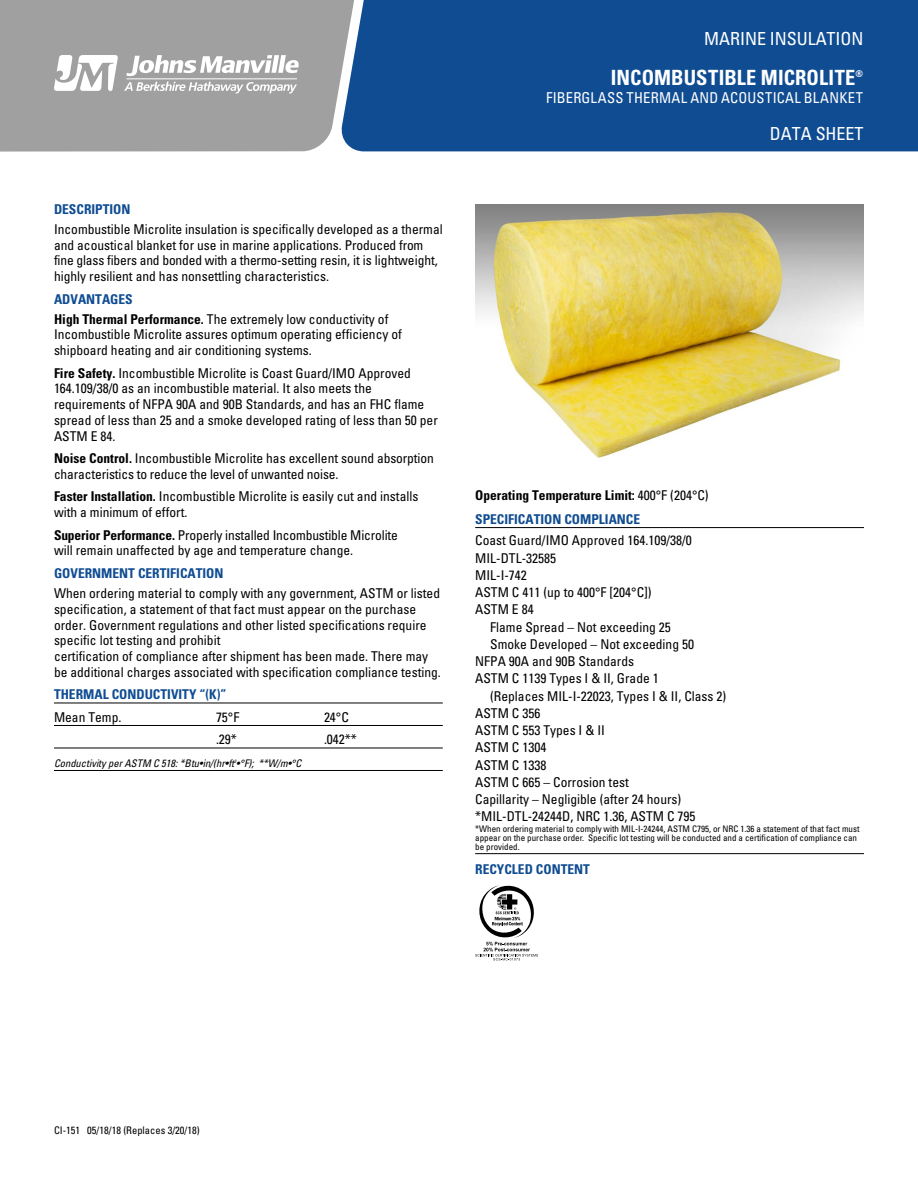
<style>
.page{position:relative;width:918px;height:1188px;background:#fff}
.page>*{position:absolute;margin:0;border:0;box-sizing:border-box;transform-origin:0 0}
.t1{font:700 condensed 21px "Univers LT Std";letter-spacing:.005em;color:#fff}
.t2{font:condensed 18px "Univers LT Std";letter-spacing:-.005em;color:#fff}
.t3{font:condensed 15px "Univers LT Std";letter-spacing:.02em;color:#fff}
.t4{font:condensed 13.5px/15.8px "Univers LT Std";color:#000}
.t5{font:700 condensed 13.5px "Univers LT Std";color:#0f4c92}
.t6{font:700 condensed 13.5px/24px "Univers LT Std";color:#000}
.t7{font:italic condensed 10.5px "Univers LT Std";color:#000}
.t8{font:condensed 10.5px "Univers LT Std";color:#000}
.t9{font:condensed 9px/9px "Univers LT Std";color:#000}
.s1{font-weight:700;color:#0f4c92}
.s2{font-weight:700}
.s3{font-weight:400}
.s4{color:#0f4c92}
</style>
<div class="page">
<hr style="left:54px;top:703px;width:389px;height:1px;background:#000">
<hr style="left:54px;top:725px;width:389px;height:1px;background:#000">
<hr style="left:54px;top:748px;width:389px;height:1px;background:#000">
<hr style="left:54px;top:770px;width:389px;height:1px;background:#000">
<hr style="left:475px;top:527px;width:389px;height:1px;background:#000">
<hr style="left:475px;top:853px;width:389px;height:1px;background:#000">
<img style="left:475px;top:204px;width:389px;height:254px">
<svg style="left:475px;top:885px;width:63px;height:75px"></svg>
<div style="left:357px;top:0;width:561px;height:151px;background:#0f4c92"></div>
<div style="left:0;top:0;width:357px;height:152px;background:#a0a0a0"></div>
<svg style="left:126px;top:55px;width:173px;height:21px"></svg>
<svg style="left:54px;top:55px;width:64px;height:36px"></svg>
<svg style="left:124px;top:82px;width:173px;height:12px"></svg>
<hr style="left:127px;top:79px;width:170px;height:1px;background:#fff">
<p class="t5" style="left:54px;top:201px;width:78px">DESCRIPTION</p>
<p class="t4" style="left:54px;top:221px;width:390px">Incombustible Microlite insulation is specifically developed as a thermal and acoustical blanket for use in marine applications. Produced from fine glass fibers and bonded with a thermo-setting resin, it is lightweight, highly resilient and has nonsettling characteristics.</p>
<p class="t4" style="left:54px;top:289px;width:336px;line-height:20.1px"><span class="s1">ADVANTAGES<br></span><span class="s2">High Thermal Performance.</span> The extremely low conductivity of</p>
<p class="t4" style="left:54px;top:327px;width:349px">Incombustible Microlite assures optimum operating efficiency of shipboard heating and air conditioning systems.</p>
<p class="t4" style="left:54px;top:365px;width:385px"><span class="s2">Fire Safety.</span> Incombustible Microlite is Coast Guard/IMO Approved 164.109/38/0 as an incombustible material. It also meets the requirements of NFPA 90A and 90B Standards, and has an FHC flame spread of less than 25 and a smoke developed rating of less than 50 per ASTM E 84.</p>
<p class="t4" style="left:54px;top:450px;width:381px"><span class="s2">Noise Control.</span> Incombustible Microlite has excellent sound absorption characteristics to reduce the level of unwanted noise.</p>
<p class="t4" style="left:54px;top:489px;width:366px"><span class="s2">Faster Installation.</span> Incombustible Microlite is easily cut and installs with a minimum of effort.</p>
<p class="t4" style="left:54px;top:527px;width:345px"><span class="s2">Superior Performance.</span> Properly installed Incombustible Microlite will remain unaffected by age and temperature change.</p>
<p class="t5" style="left:54px;top:565px;width:171px">GOVERNMENT CERTIFICATION</p>
<p class="t4" style="left:54px;top:585px;width:388px">When ordering material to comply with any government, ASTM or listed specification, a statement of that fact must appear on the purchase order. Government regulations and other listed specifications require specific lot testing and prohibit<br>certification of compliance after shipment has been made. There may be additional charges associated with specification compliance testing.</p>
<p class="t5" style="left:54px;top:686px;width:174px">THERMAL CONDUCTIVITY “(K)”</p>
<p class="t4" style="left:54px;top:709px;width:69px">Mean Temp.</p>
<p class="t4" style="left:216px;top:709px;width:25px">75°F</p>
<p class="t4" style="left:324px;top:709px;width:26px">24°C</p>
<p class="t4" style="left:216px;top:732px;width:22px">.29*</p>
<p class="t4" style="left:324px;top:732px;width:34px">.042**</p>
<p class="t7" style="left:54px;top:756px;width:249px">Conductivity per ASTM C 518: *Btu•in/(hr•ft<sup>2</sup>•°F); **W/m•°C</p>
<h2 class="t2" style="left:704px;top:27px;width:161px">MARINE INSULATION</h2>
<h1 class="t1" style="left:611px;top:65px;width:254px">INCOMBUSTIBLE MICROLITE<sup>®</sup></h1>
<p class="t3" style="left:546px;top:88px;width:319px">FIBERGLASS THERMAL AND ACOUSTICAL BLANKET</p>
<h2 class="t2" style="left:770px;top:123px;width:95px">DATA SHEET</h2>
<p class="t6" style="left:475px;top:483px;width:235px">Operating Temperature Limit: <span class="s3">400°F (204°C)<br></span><span class="s4">SPECIFICATION COMPLIANCE</span></p>
<p class="t4" style="left:475px;top:533px;width:218px">Coast Guard/IMO Approved 164.109/38/0</p>
<p class="t4" style="left:475px;top:550px;width:82px">MIL-DTL-32585</p>
<p class="t4" style="left:475px;top:567px;width:53px">MIL-I-742</p>
<p class="t4" style="left:475px;top:584px;width:178px">ASTM C 411 (up to 400°F [204°C])</p>
<p class="t4" style="left:475px;top:602px;width:60px">ASTM E 84</p>
<p class="t4" style="left:490px;top:619px;width:182px">Flame Spread – Not exceeding 25</p>
<p class="t4" style="left:490px;top:636px;width:205px">Smoke Developed – Not exceeding 50</p>
<p class="t4" style="left:475px;top:653px;width:160px">NFPA 90A and 90B Standards</p>
<p class="t4" style="left:475px;top:671px;width:185px">ASTM C 1139 Types I &amp; II, Grade 1</p>
<p class="t4" style="left:490px;top:688px;width:238px">(Replaces MIL-I-22023, Types I &amp; II, Class 2)</p>
<p class="t4" style="left:475px;top:705px;width:67px">ASTM C 356</p>
<p class="t4" style="left:475px;top:722px;width:131px">ASTM C 553 Types I &amp; II</p>
<p class="t4" style="left:475px;top:740px;width:73px">ASTM C 1304</p>
<p class="t4" style="left:475px;top:757px;width:73px">ASTM C 1338</p>
<p class="t4" style="left:475px;top:774px;width:155px">ASTM C 665 – Corrosion test</p>
<p class="t4" style="left:475px;top:791px;width:208px">Capillarity – Negligible (after 24 hours)</p>
<p class="t4" style="left:475px;top:809px;width:222px">*MIL-DTL-24244D, NRC 1.36, ASTM C 795</p>
<p class="t9" style="left:475px;top:824px;width:386px">*When ordering material to comply with MIL-I-24244, ASTM C795, or NRC 1.36 a statement of that fact must appear on the purchase order. Specific lot testing will be conducted and a certification of compliance can be provided.</p>
<p class="t5" style="left:475px;top:861px;width:116px">RECYCLED CONTENT</p>
<p class="t8" style="left:54px;top:1124px;width:147px">CI-151 05/18/18 (Replaces 3/20/18)</p>
</div>
